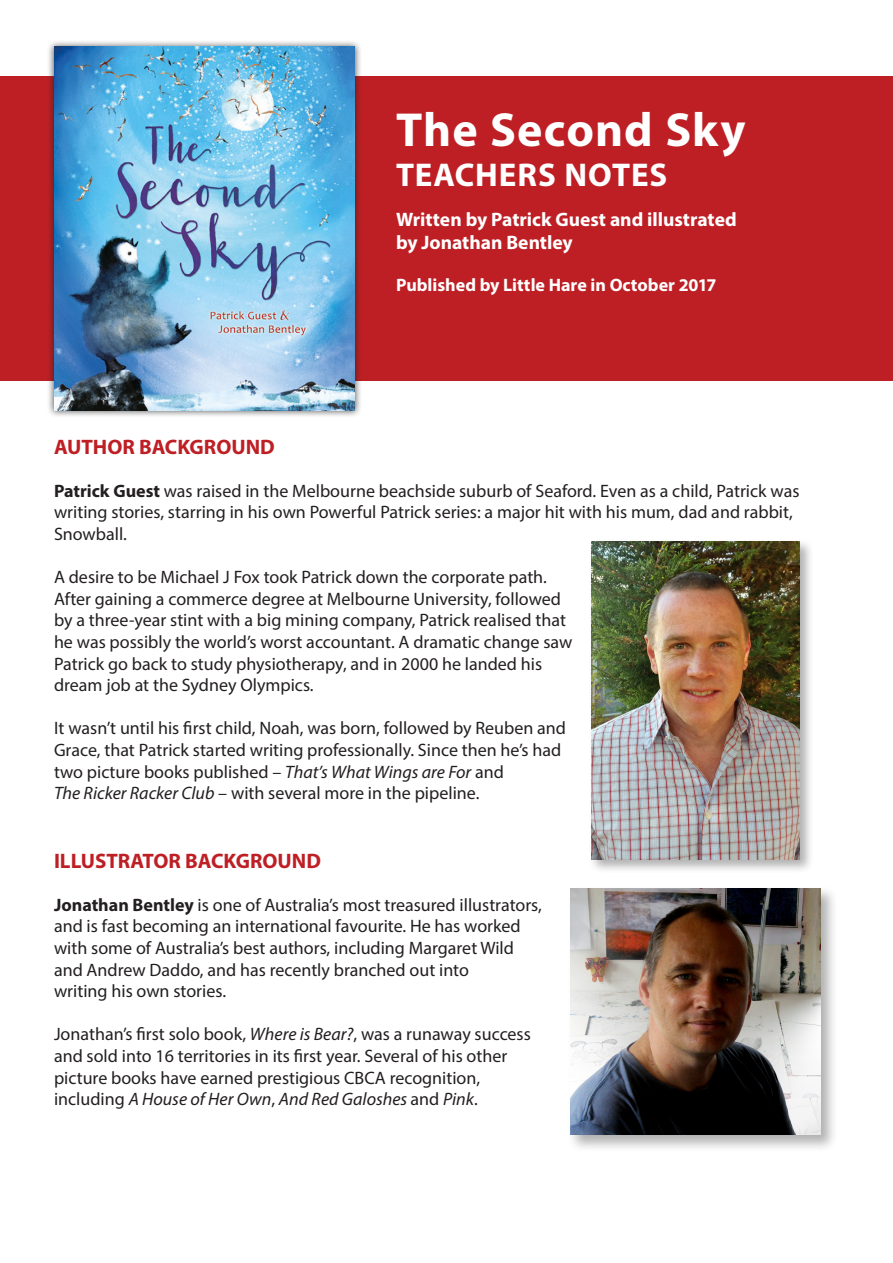
<style>
.page{position:relative;width:893px;height:1263px;background:#fff}
.page>*{position:absolute;margin:0;border:0;box-sizing:border-box;transform-origin:0 0}
.t1{font:700 48px "Myriad Pro";letter-spacing:.02em;color:#fff}
.t2{font:700 33px "Myriad Pro";letter-spacing:.025em;color:#fff}
.t3{font:700 21px "Myriad Pro";color:#be1f24}
.t4{font:700 19.5px/23.4px "Myriad Pro";color:#fff}
.t5{font:18px/21.6px "Myriad Pro";color:#231f20}
.t6{font:700 18px "Myriad Pro";color:#fff}
.s1{font-weight:700}
.s2{font-style:italic}
</style>
<div class="page">
<div style="left:0;top:77px;width:893px;height:304px;background:#be1f24"></div>
<div style="left:47px;top:40px;width:315px;height:378px;background:#231f20;opacity:.75"></div>
<img style="left:54px;top:47px;width:301px;height:364px">
<div style="left:589px;top:539px;width:225px;height:335px;background:#231f20;opacity:.35"></div>
<img style="left:591px;top:541px;width:209px;height:318px">
<div style="left:567px;top:886px;width:271px;height:266px;background:#231f20;opacity:.35"></div>
<img style="left:570px;top:889px;width:250px;height:246px">
<p class="t1" style="left:396px;top:98px;width:351px">The Second Sky</p>
<p class="t2" style="left:396px;top:153px;width:273px">TEACHERS NOTES</p>
<p class="t4" style="left:396px;top:207px;width:342px">Written by Patrick Guest and illustrated by Jonathan Bentley</p>
<p class="t6" style="left:396px;top:273px;width:322px">Published by Little Hare in October 2017</p>
<p class="t3" style="left:54px;top:433px;width:222px">AUTHOR BACKGROUND</p>
<p class="t5" style="left:54px;top:480px;width:747px"><span class="s1">Patrick Guest</span> was raised in the Melbourne beachside suburb of Seaford. Even as a child, Patrick was writing stories, starring in his own Powerful Patrick series: a major hit with his mum, dad and rabbit,<br>Snowball.</p>
<p class="t5" style="left:54px;top:566px;width:520px">A desire to be Michael J Fox took Patrick down the corporate path.<br>After gaining a commerce degree at Melbourne University, followed by a three-year stint with a big mining company, Patrick realised that he was possibly the world’s worst accountant. A dramatic change saw Patrick go back to study physiotherapy, and in 2000 he landed his dream job at the Sydney Olympics.</p>
<p class="t5" style="left:54px;top:717px;width:514px">It wasn’t until his first child, Noah, was born, followed by Reuben and Grace, that Patrick started writing professionally. Since then he’s had two picture books published – <span class="s2">That’s What Wings are For</span> and<br><span class="s2">The Ricker Racker Club</span> – with several more in the pipeline.</p>
<p class="t3" style="left:54px;top:847px;width:269px">ILLUSTRATOR BACKGROUND</p>
<p class="t5" style="left:54px;top:894px;width:489px"><span class="s1">Jonathan Bentley</span> is one of Australia’s most treasured illustrators, and is fast becoming an international favourite. He has worked with some of Australia’s best authors, including Margaret Wild and Andrew Daddo, and has recently branched out into<br>writing his own stories.</p>
<p class="t5" style="left:54px;top:1023px;width:478px">Jonathan’s first solo book, <span class="s2">Where is Bear?</span>, was a runaway success and sold into 16 territories in its first year. Several of his other picture books have earned prestigious CBCA recognition, including <span class="s2">A House of Her Own</span>, <span class="s2">And Red Galoshes</span> and <span class="s2">Pink</span>.</p>
</div>
